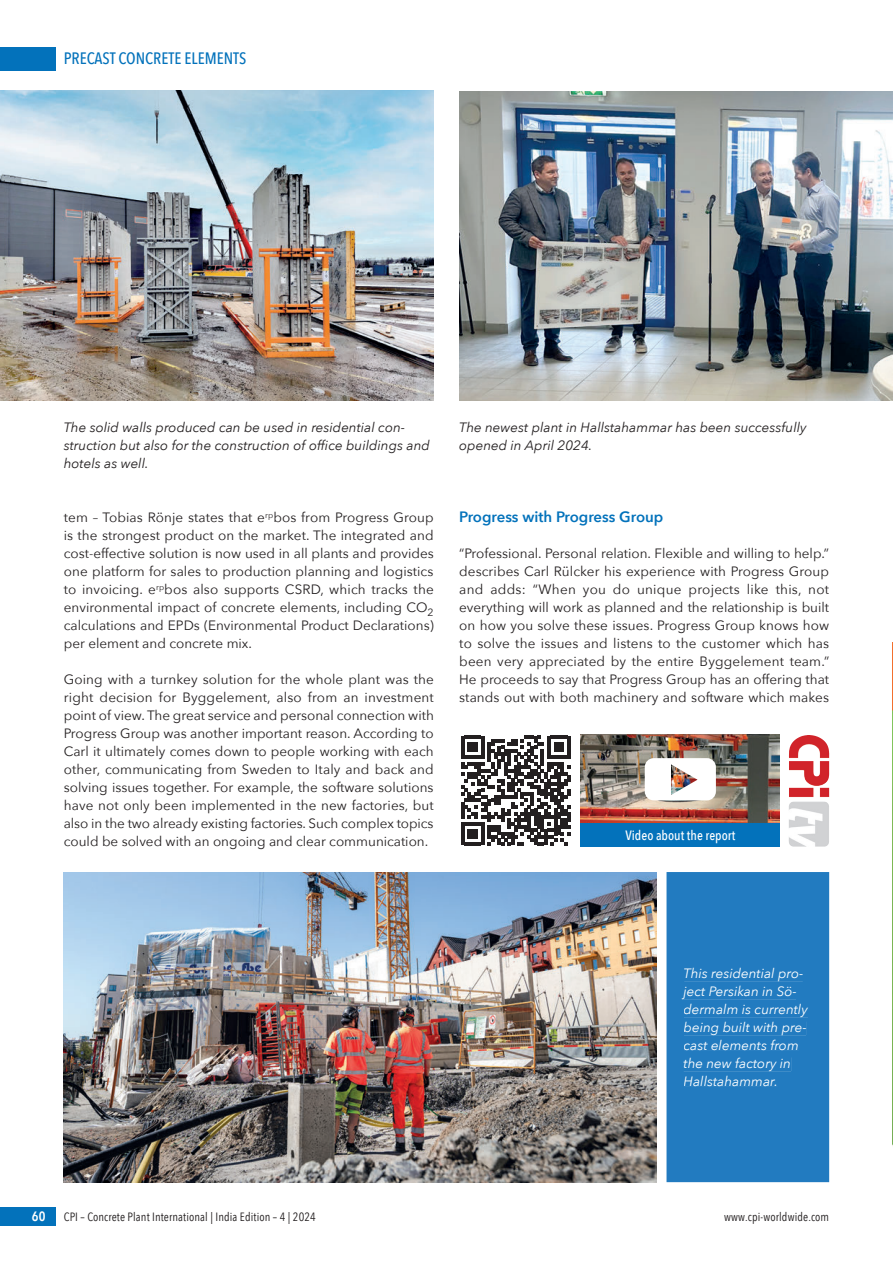
<style>
.page{position:relative;width:893px;height:1263px;background:#fff}
.page>*{position:absolute;margin:0;border:0;box-sizing:border-box;transform-origin:0 0}
.t1{font:500 16.5px "Avenir Next Condensed";color:#0372bb}
.t2{font:600 15px "Avenir Next";color:#0372bb}
.t3{font:13.5px/18px "Avenir Next";color:#231f20;text-align:justify}
.t4{font:italic 13.5px/18px "Avenir Next";color:#231f20}
.t5{font:italic 13.5px/18px "Avenir Next";color:#fff}
.t6{font:500 13.5px "Avenir Next Condensed";color:#fff}
.t7{font:600 13.5px "Avenir Next Condensed";color:#fff}
.t8{font:12px "Avenir Next Condensed";letter-spacing:.01em;color:#231f20}
</style>
<div class="page">
<div style="left:0;top:47px;width:55px;height:23px;background:#0372bb"></div>
<div style="left:0;top:1208px;width:55px;height:18px;background:#0372bb"></div>
<svg style="left:461px;top:736px;width:110px;height:109px"></svg>
<svg style="left:789px;top:781px;width:40px;height:66px"></svg>
<img style="left:789px;top:735px;width:40px;height:46px">
<img style="left:581px;top:734px;width:199px;height:89px">
<div style="left:581px;top:823px;width:199px;height:23px;background:#0372bb"></div>
<svg style="left:645px;top:758px;width:71px;height:42px"></svg>
<img style="left:0;top:90px;width:434px;height:311px">
<img style="left:459px;top:91px;width:434px;height:310px">
<img style="left:64px;top:872px;width:592px;height:310px">
<div style="left:667px;top:872px;width:162px;height:310px;background:#227bc0"></div>
<div style="left:684px;top:968px;width:119px;height:13px;background:#227bc0"></div>
<div style="left:682px;top:986px;width:114px;height:13px;background:#227bc0"></div>
<div style="left:684px;top:1004px;width:124px;height:13px;background:#227bc0"></div>
<div style="left:684px;top:1022px;width:122px;height:13px;background:#227bc0"></div>
<div style="left:684px;top:1039px;width:115px;height:11px;background:#227bc0"></div>
<div style="left:684px;top:1057px;width:107px;height:14px;background:#227bc0"></div>
<div style="left:684px;top:1076px;width:94px;height:10px;background:#227bc0"></div>
<img style="left:892px;top:642px;width:1px;height:504px">
<p class="t1" style="left:64px;top:49px;width:184px">PRECAST CONCRETE ELEMENTS</p>
<p class="t4" style="left:64px;top:418px;width:368px">The solid walls produced can be used in residential con&shy;struction but also for the construction of office buildings and hotels as well.</p>
<p class="t4" style="left:459px;top:418px;width:349px">The newest plant in Hallstahammar has been successfully opened in April 2024.</p>
<p class="t3" style="left:64px;top:508px;width:371px">tem – Tobias Rönje states that e<sup>rp</sup>bos from Progress Group is the strongest product on the market. The integrated and cost-effective solution is now used in all plants and provides one platform for sales to production planning and logistics to invoicing. e<sup>rp</sup>bos also supports CSRD, which tracks the environmental impact of concrete elements, including CO<sub>2 </sub>calculations and EPDs (Environmental Product Declarations) per element and concrete mix.</p>
<p class="t3" style="left:64px;top:670px;width:372px">Going with a turnkey solution for the whole plant was the right decision for Byggelement, also from an investment point of view. The great service and personal connection with Progress Group was another important reason. According to Carl it ultimately comes down to people working with each other, communicating from Sweden to Italy and back and solving issues together. For example, the software solutions have not only been implemented in the new factories, but also in the two already existing factories. Such complex topics could be solved with an ongoing and clear communication.</p>
<p class="t2" style="left:459px;top:504px;width:206px">Progress with Progress Group</p>
<p class="t3" style="left:459px;top:544px;width:372px">“Professional. Personal relation. Flexible and willing to help.” describes Carl Rülcker his experience with Progress Group and adds: “When you do unique projects like this, not everything will work as planned and the relationship is built on how you solve these issues. Progress Group knows how to solve the issues and listens to the customer which has been very appreciated by the entire Byggelement team.” He proceeds to say that Progress Group has an offering that stands out with both machinery and software which makes</p>
<p class="t6" style="left:625px;top:827px;width:111px">Video about the report</p>
<p class="t5" style="left:684px;top:964px;width:126px">This residential pro&shy;ject Persikan in Sö&shy;dermalm is currently being built with pre&shy;cast elements from the new factory in<br>Hallstahammar.</p>
<p class="t7" style="left:32px;top:1205px;width:15px">60</p>
<p class="t8" style="left:64px;top:1207px;width:254px">CPI – Concrete Plant International | India Edition – 4 | 2024</p>
<p class="t8" style="left:724px;top:1207px;width:107px">www.cpi-worldwide.com</p>
</div>
